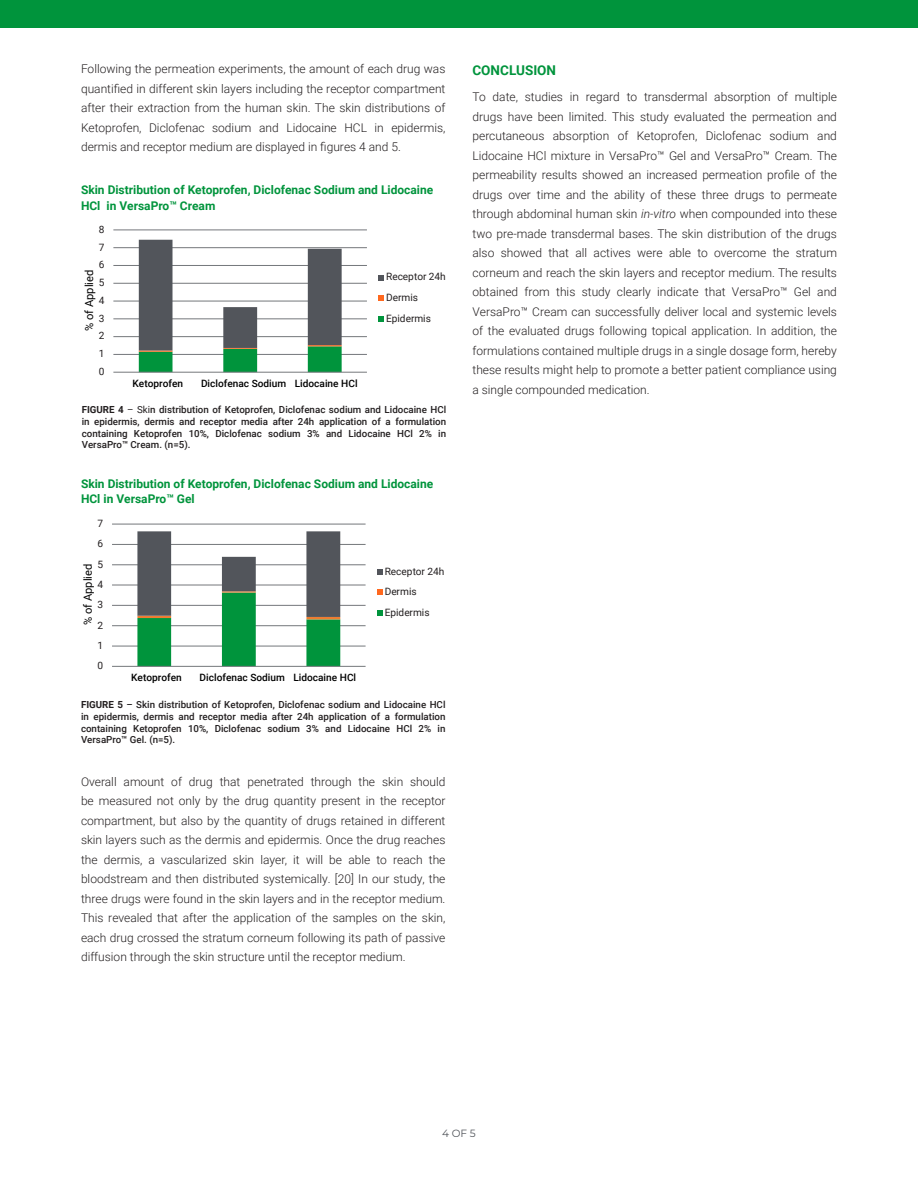
<style>
.page{position:relative;width:918px;height:1188px;background:#fff}
.page>*{position:absolute;margin:0;border:0;box-sizing:border-box;transform-origin:0 0}
.t1{font:700 13.5px "Roboto";color:#00943c}
.t2{font:700 12.45px/14.9px "Roboto";color:#00943c;text-align:center}
.t3{font:300 12px/19.5px "Roboto";color:#231f20;text-align:justify}
.t4{font:700 12px/15.3px "Roboto";color:#00943c}
.t5{font:11.25px "Roboto";color:#000}
.t6{font:10.5px "Montserrat";color:#52555b}
.t7{font:500 10.05px "Roboto";color:#000}
.t8{font:10.05px/20.5px "Roboto";color:#231f20}
.t9{font:500 9.75px/11.7px "Roboto";color:#231f20;text-align:justify}
.s1{font-weight:700}
.s2{font-weight:400}
.s3{font-style:italic}
</style>
<div class="page">
<div style="left:0;top:0;width:918px;height:28px;background:#00943c"></div>
<hr style="left:112px;top:646px;width:254px;height:1px;background:#74777b">
<hr style="left:112px;top:625px;width:254px;height:1px;background:#74777b">
<hr style="left:112px;top:605px;width:254px;height:1px;background:#74777b">
<hr style="left:112px;top:585px;width:254px;height:1px;background:#74777b">
<hr style="left:112px;top:564px;width:254px;height:1px;background:#74777b">
<hr style="left:112px;top:544px;width:254px;height:1px;background:#74777b">
<hr style="left:112px;top:524px;width:254px;height:1px;background:#74777b">
<svg style="left:137px;top:531px;width:203px;height:135px"></svg>
<hr style="left:112px;top:666px;width:254px;height:1px;background:#74777b">
<svg style="left:377px;top:569px;width:5px;height:6px"></svg>
<svg style="left:377px;top:590px;width:5px;height:5px"></svg>
<svg style="left:377px;top:610px;width:5px;height:6px"></svg>
<hr style="left:113px;top:354px;width:254px;height:1px;background:#74777b">
<hr style="left:113px;top:336px;width:254px;height:1px;background:#74777b">
<hr style="left:113px;top:318px;width:254px;height:1px;background:#74777b">
<hr style="left:113px;top:301px;width:254px;height:1px;background:#74777b">
<hr style="left:113px;top:283px;width:254px;height:1px;background:#74777b">
<hr style="left:113px;top:265px;width:254px;height:1px;background:#74777b">
<hr style="left:113px;top:247px;width:254px;height:1px;background:#74777b">
<hr style="left:113px;top:229px;width:254px;height:1px;background:#74777b">
<svg style="left:139px;top:240px;width:203px;height:132px"></svg>
<hr style="left:113px;top:372px;width:254px;height:1px;background:#74777b">
<svg style="left:378px;top:275px;width:6px;height:5px"></svg>
<svg style="left:378px;top:295px;width:6px;height:6px"></svg>
<svg style="left:378px;top:316px;width:6px;height:5px"></svg>
<p class="t3" style="left:81px;top:59px;width:366px">Following the permeation experiments, the amount of each drug was quantified in different skin layers including the receptor compartment after their extraction from the human skin. The skin distributions of Ketoprofen, Diclofenac sodium and Lidocaine HCL in epidermis, dermis and receptor medium are displayed in figures 4 and 5.</p>
<p class="t2" style="left:72px;top:181px;width:308px">Skin Distribution of Ketoprofen, Diclofenac Sodium and<br>Lidocaine HCl in VersaPro™ Cream</p>
<p class="t4" style="left:81px;top:182px;width:354px">Skin Distribution of Ketoprofen, Diclofenac Sodium and Lidocaine<br>HCl in VersaPro™ Cream</p>
<p class="t8" style="left:99px;top:219px;width:7px">8</p>
<p class="t8" style="left:99px;top:236px;width:7px">7</p>
<p class="t8" style="left:99px;top:254px;width:7px">6</p>
<p class="t5" style="left:81px;top:331px;width:63px;rotate:-90deg">% of Applied</p>
<p class="t8" style="left:386px;top:266px;width:61px">Receptor 24h<br>Dermis<br>Epidermis</p>
<p class="t8" style="left:99px;top:272px;width:7px">5</p>
<p class="t8" style="left:99px;top:290px;width:7px">4</p>
<p class="t8" style="left:99px;top:307px;width:7px">3</p>
<p class="t8" style="left:99px;top:325px;width:7px">2</p>
<p class="t8" style="left:99px;top:343px;width:7px">1</p>
<p class="t8" style="left:99px;top:361px;width:7px">0</p>
<p class="t7" style="left:133px;top:377px;width:52px">Ketoprofen</p>
<p class="t7" style="left:201px;top:377px;width:158px">Diclofenac Sodium Lidocaine HCl</p>
<p class="t9" style="left:82px;top:403px;width:366px"><span class="s1">FIGURE 4</span> <span class="s2">– Ski</span>n distribution of Ketoprofen, Diclofenac sodium and Lidocaine HCl in epidermis, dermis and receptor media after 24h application of a formulation containing Ketoprofen 10%, Diclofenac sodium 3% and Lidocaine HCl 2% in VersaPro™ Cream. (n=5).</p>
<p class="t2" style="left:71px;top:474px;width:308px">Skin Distribution of Ketoprofen, Diclofenac Sodium and</p>
<p class="t4" style="left:81px;top:475px;width:354px">Skin Distribution of Ketoprofen, Diclofenac Sodium and Lidocaine<br>HCl in VersaPro™ Gel</p>
<p class="t8" style="left:98px;top:513px;width:7px">7</p>
<p class="t8" style="left:98px;top:533px;width:7px">6</p>
<p class="t8" style="left:98px;top:553px;width:7px">5</p>
<p class="t5" style="left:80px;top:625px;width:63px;rotate:-90deg">% of Applied</p>
<p class="t8" style="left:385px;top:560px;width:61px">Receptor 24h<br>Dermis<br>Epidermis</p>
<p class="t8" style="left:98px;top:574px;width:7px">4</p>
<p class="t8" style="left:98px;top:594px;width:7px">3</p>
<p class="t8" style="left:98px;top:614px;width:7px">2</p>
<p class="t8" style="left:98px;top:635px;width:7px">1</p>
<p class="t8" style="left:98px;top:655px;width:7px">0</p>
<p class="t7" style="left:131px;top:671px;width:52px">Ketoprofen</p>
<p class="t7" style="left:200px;top:671px;width:158px">Diclofenac Sodium Lidocaine HCl</p>
<p class="t9" style="left:81px;top:699px;width:366px"><span class="s1">FIGURE 5</span> – Skin distribution of Ketoprofen, Diclofenac sodium and Lidocaine HCl in epidermis, dermis and receptor media after 24h application of a formulation containing Ketoprofen 10%, Diclofenac sodium 3% and Lidocaine HCl 2% in VersaPro™ Gel. (n=5).</p>
<p class="t3" style="left:81px;top:771px;width:366px">Overall amount of drug that penetrated through the skin should be measured not only by the drug quantity present in the receptor compartment, but also by the quantity of drugs retained in different skin layers such as the dermis and epidermis. Once the drug reaches the dermis, a vascularized skin layer, it will be able to reach the bloodstream and then distributed systemically. [20] In our study, the three drugs were found in the skin layers and in the receptor medium.<br>This revealed that after the application of the samples on the skin, each drug crossed the stratum corneum following its path of passive diffusion through the skin structure until the receptor medium.</p>
<p class="t1" style="left:472px;top:61px;width:85px">CONCLUSION</p>
<p class="t3" style="left:472px;top:87px;width:366px">To date, studies in regard to transdermal absorption of multiple drugs have been limited. This study evaluated the permeation and percutaneous absorption of Ketoprofen, Diclofenac sodium and Lidocaine HCl mixture in VersaPro™ Gel and VersaPro™ Cream. The permeability results showed an increased permeation profile of the drugs over time and the ability of these three drugs to permeate through abdominal human skin <span class="s3">in-vitro</span> when compounded into these two pre-made transdermal bases. The skin distribution of the drugs also showed that all actives were able to overcome the stratum corneum and reach the skin layers and receptor medium. The results obtained from this study clearly indicate that VersaPro™ Gel and VersaPro™ Cream can successfully deliver local and systemic levels of the evaluated drugs following topical application. In addition, the formulations contained multiple drugs in a single dosage form, hereby these results might help to promote a better patient compliance using a single compounded medication.</p>
<p class="t6" style="left:442px;top:1126px;width:35px">4 OF 5</p>
</div>
